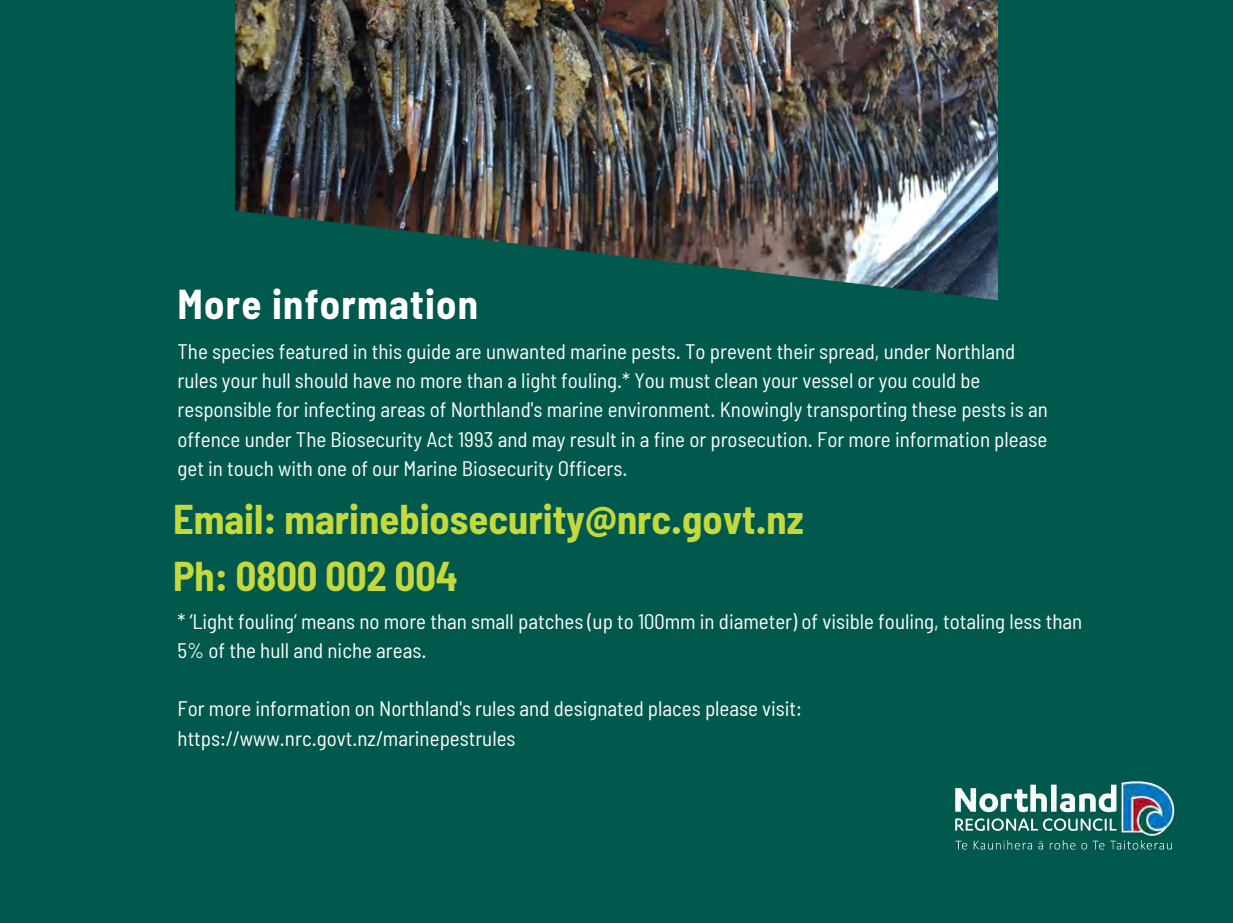
<style>
.page{position:relative;width:1233px;height:923px;background:#fff}
.page>*{position:absolute;margin:0;border:0;box-sizing:border-box;transform-origin:0 0}
.t1{font:700 semi-condensed 40.8px "Barlow";letter-spacing:.03em;color:#fff}
.t2{font:700 semi-condensed 40.65px "Barlow";color:#c5d93d}
.t3{font:semi-condensed 21px/29.2px "Barlow";color:#fff}
</style>
<div class="page">
<div style="left:0;top:0;width:1233px;height:922px;background:#00594c"></div>
<img style="left:955px;top:781px;width:220px;height:69px">
<img style="left:235px;top:0;width:763px;height:301px">
<p class="t1" style="left:178px;top:279px;width:302px">More information</p>
<p class="t3" style="left:178px;top:336px;width:872px">The species featured in this guide are unwanted marine pests. To prevent their spread, under Northland rules your hull should have no more than a light fouling.* You must clean your vessel or you could be responsible for infecting areas of Northland's marine environment. Knowingly transporting these pests is an offence under The Biosecurity Act 1993 and may result in a fine or prosecution. For more information please get in touch with one of our Marine Biosecurity Officers.</p>
<p class="t2" style="left:173px;top:494px;width:632px">Email: marinebiosecurity@nrc.govt.nz</p>
<p class="t2" style="left:173px;top:550px;width:286px">Ph: 0800 002 004</p>
<p class="t3" style="left:178px;top:606px;width:906px">* ‘Light fouling’ means no more than small patches (up to 100mm in diameter) of visible fouling, totaling less than<br>5% of the hull and niche areas.</p>
<p class="t3" style="left:178px;top:693px;width:626px">For more information on Northland's rules and designated places please visit: https://www.nrc.govt.nz/marinepestrules</p>
</div>
